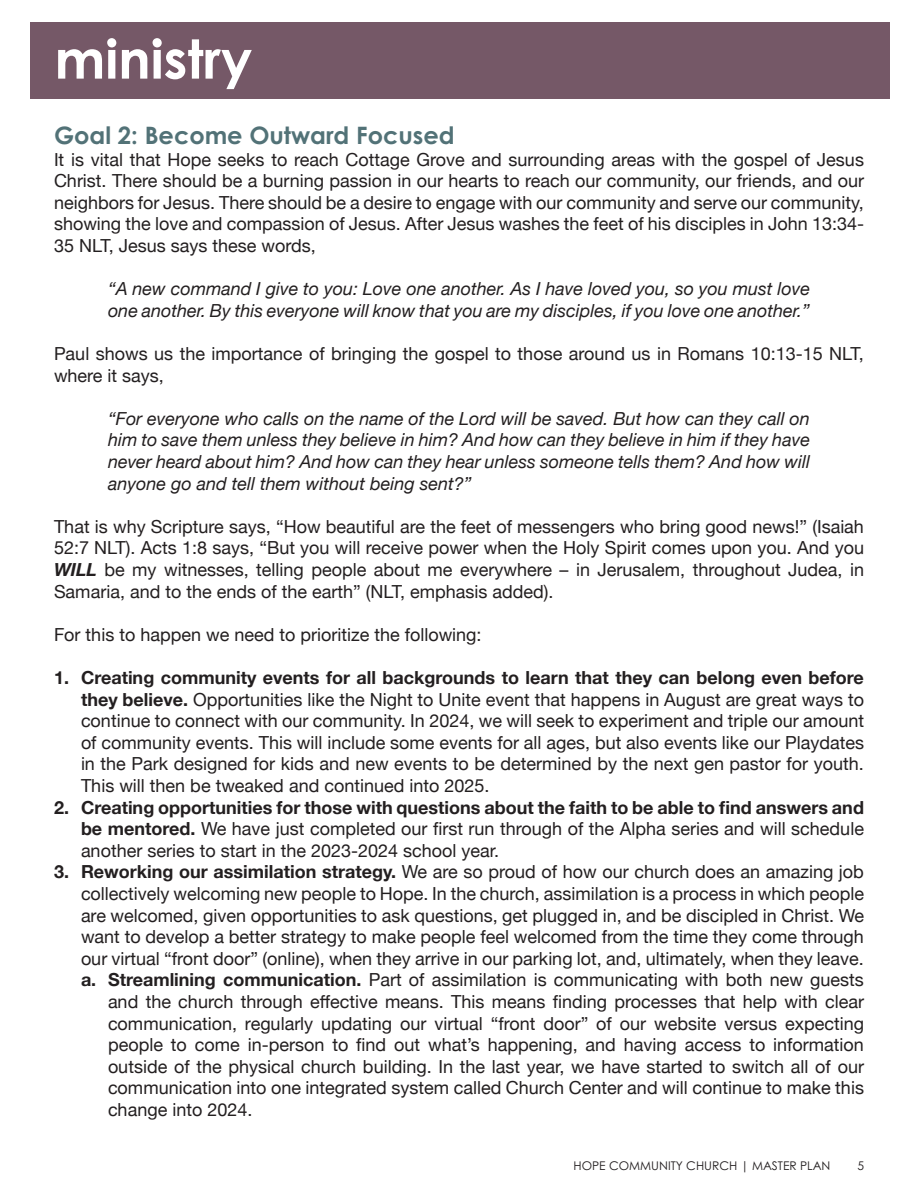
<style>
.page{position:relative;width:918px;height:1188px;background:#fff}
.page>*{position:absolute;margin:0;border:0;box-sizing:border-box;transform-origin:0 0}
.t1{font:700 54px "Century Gothic Pro";color:#fff}
.t2{font:700 24px "Century Gothic Pro";color:#527277}
.t3{font:18px/21.6px "Helvetica Neue";color:#231f20;text-align:justify}
.t4{font:italic 18px/21.6px "Helvetica Neue";color:#231f20}
.t5{font:12px "Century Gothic Pro";color:#231f20}
.s1{font-weight:700;font-style:italic}
.s2{font-weight:700}
</style>
<div class="page">
<div style="left:30px;top:22px;width:859px;height:77px;background:#755867"></div>
<p class="t1" style="left:55px;top:25px;width:199px">ministry</p>
<p class="t2" style="left:54px;top:120px;width:402px">Goal 2: Become Outward Focused</p>
<p class="t3" style="left:54px;top:149px;width:812px">It is vital that Hope seeks to reach Cottage Grove and surrounding areas with the gospel of Jesus Christ. There should be a burning passion in our hearts to reach our community, our friends, and our neighbors for Jesus. There should be a desire to engage with our community and serve our community, showing the love and compassion of Jesus. After Jesus washes the feet of his disciples in John 13:34- 35 NLT, Jesus says these words,</p>
<p class="t4" style="left:108px;top:279px;width:704px">“A new command I give to you: Love one another. As I have loved you, so you must love one another. By this everyone will know that you are my disciples, if you love one another.”</p>
<p class="t3" style="left:54px;top:344px;width:811px">Paul shows us the importance of bringing the gospel to those around us in Romans 10:13-15 NLT, where it says,</p>
<p class="t4" style="left:108px;top:409px;width:704px;text-align:justify">“For everyone who calls on the name of the Lord will be saved. But how can they call on him to save them unless they believe in him? And how can they believe in him if they have never heard about him? And how can they hear unless someone tells them? And how will anyone go and tell them without being sent?”</p>
<p class="t3" style="left:54px;top:517px;width:812px">That is why Scripture says, “How beautiful are the feet of messengers who bring good news!” (Isaiah 52:7 NLT). Acts 1:8 says, “But you will receive power when the Holy Spirit comes upon you. And you <span class="s1">WILL</span> be my witnesses, telling people about me everywhere – in Jerusalem, throughout Judea, in Samaria, and to the ends of the earth” (NLT, emphasis added).</p>
<p class="t3" style="left:54px;top:625px;width:429px">For this to happen we need to prioritize the following:</p>
<p class="t3" style="left:81px;top:668px;width:785px;text-indent:-27px"><span class="s2">1. Creating community events for all backgrounds to learn that they can belong even before they believe.</span> Opportunities like the Night to Unite event that happens in August are great ways to continue to connect with our community. In 2024, we will seek to experiment and triple our amount of community events. This will include some events for all ages, but also events like our Playdates in the Park designed for kids and new events to be determined by the next gen pastor for youth.<br>This will then be tweaked and continued into 2025.</p>
<p class="t3" style="left:81px;top:797px;width:785px;text-indent:-27px"><span class="s2">2. Creating opportunities for those with questions about the faith to be able to find answers and be mentored.</span> We have just completed our first run through of the Alpha series and will schedule another series to start in the 2023-2024 school year.</p>
<p class="t3" style="left:81px;top:862px;width:785px;text-indent:-27px"><span class="s2">3. Reworking our assimilation strategy.</span> We are so proud of how our church does an amazing job collectively welcoming new people to Hope. In the church, assimilation is a process in which people are welcomed, given opportunities to ask questions, get plugged in, and be discipled in Christ. We want to develop a better strategy to make people feel welcomed from the time they come through our virtual “front door” (online), when they arrive in our parking lot, and, ultimately, when they leave.</p>
<p class="t3" style="left:108px;top:970px;width:758px;text-indent:-27px"><span class="s2">a. Streamlining communication.</span> Part of assimilation is communicating with both new guests and the church through effective means. This means finding processes that help with clear communication, regularly updating our virtual “front door” of our website versus expecting people to come in-person to find out what’s happening, and having access to information outside of the physical church building. In the last year, we have started to switch all of our communication into one integrated system called Church Center and will continue to make this change into 2024.</p>
<p class="t5" style="left:574px;top:1158px;width:258px">HOPE COMMUNITY CHURCH | MASTER PLAN</p>
<p class="t5" style="left:857px;top:1158px;width:8px">5</p>
</div>
